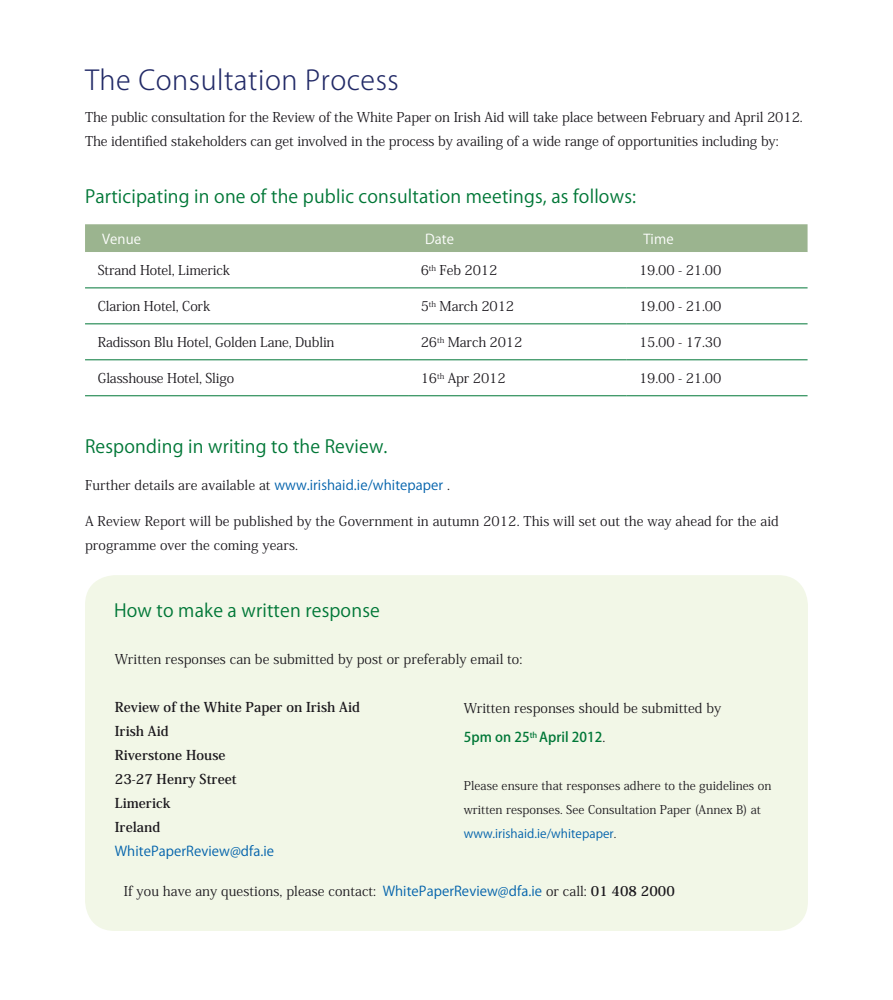
<style>
.page{position:relative;width:893px;height:1000px;background:#fff}
.page>*{position:absolute;margin:0;border:0;box-sizing:border-box;transform-origin:0 0}
.t1{font:300 27px "Koz Go Pro";letter-spacing:.02em;color:#222a67}
.t2{font:18px "Koz Go Pro";letter-spacing:.01em;color:#007737}
.t3{font:13.5px/24px "Koz Min Pro";letter-spacing:-.005em;color:#1a171c}
.t4{font:700 13.5px/24px "Koz Min Pro";letter-spacing:.005em;color:#1a171c}
.t5{font:13.5px "Koz Go Pro";letter-spacing:.005em;color:#0061ab}
.t6{font:500 13.5px "Koz Go Pro";letter-spacing:.005em;color:#007737}
.t7{font:13.5px "Koz Go Pro";letter-spacing:.01em;color:#fff}
.t8{font:12px/24px "Koz Min Pro";letter-spacing:.005em;color:#1a171c}
.t9{font:12px "Koz Go Pro";letter-spacing:.005em;color:#0061ab}
.s1{font-family:"Koz Go Pro";color:#0061ab}
.s2{font-family:"Koz Min Pro";font-weight:400;color:#1a171c}
.s3{font-family:"Koz Min Pro";color:#1a171c}
.s4{font-weight:700}
</style>
<div class="page">
<div style="left:85px;top:224px;width:722px;height:28px;background:#9bb48f"></div>
<svg style="left:85px;top:288px;width:722px;height:73px"></svg>
<hr style="left:85px;top:287px;width:323px;height:1px;background:#007737">
<hr style="left:408px;top:287px;width:218px;height:1px;background:#007737">
<hr style="left:626px;top:287px;width:181px;height:1px;background:#007737">
<hr style="left:85px;top:323px;width:323px;height:1px;background:#007737">
<hr style="left:408px;top:323px;width:218px;height:1px;background:#007737">
<hr style="left:626px;top:323px;width:181px;height:1px;background:#007737">
<hr style="left:85px;top:359px;width:323px;height:1px;background:#007737">
<hr style="left:408px;top:359px;width:218px;height:1px;background:#007737">
<hr style="left:626px;top:359px;width:181px;height:1px;background:#007737">
<hr style="left:85px;top:395px;width:323px;height:1px;background:#007737">
<hr style="left:408px;top:395px;width:218px;height:1px;background:#007737">
<hr style="left:626px;top:395px;width:181px;height:1px;background:#007737">
<div style="left:85px;top:575px;width:723px;height:355px;background:#f2f7e7;border-radius:30px"></div>
<h1 class="t1" style="left:85px;top:62px;width:315px">The Consultation Process</h1>
<p class="t3" style="left:85px;top:105px;width:719px">The public consultation for the Review of the White Paper on Irish Aid will take place between February and April 2012.<br>The identified stakeholders can get involved in the process by availing of a wide range of opportunities including by:</p>
<h2 class="t2" style="left:85px;top:185px;width:552px">Participating in one of the public consultation meetings, as follows:</h2>
<p class="t7" style="left:102px;top:230px;width:41px">Venue</p>
<p class="t7" style="left:425px;top:230px;width:31px">Date</p>
<p class="t7" style="left:643px;top:230px;width:32px">Time</p>
<p class="t3" style="left:98px;top:257px;width:134px">Strand Hotel, Limerick</p>
<p class="t3" style="left:421px;top:257px;width:78px">6<sup>th</sup> Feb 2012</p>
<p class="t3" style="left:639px;top:257px;width:84px">19.00 - 21.00</p>
<p class="t3" style="left:98px;top:293px;width:114px">Clarion Hotel, Cork</p>
<p class="t3" style="left:421px;top:293px;width:95px">5<sup>th</sup> March 2012</p>
<p class="t3" style="left:639px;top:293px;width:84px">19.00 - 21.00</p>
<p class="t3" style="left:98px;top:329px;width:238px">Radisson Blu Hotel, Golden Lane, Dublin</p>
<p class="t3" style="left:421px;top:329px;width:103px">26<sup>th</sup> March 2012</p>
<p class="t3" style="left:639px;top:329px;width:84px">15.00 - 17.30</p>
<p class="t3" style="left:98px;top:365px;width:138px">Glasshouse Hotel, Sligo</p>
<p class="t3" style="left:421px;top:365px;width:86px">16<sup>th</sup> Apr 2012</p>
<p class="t3" style="left:639px;top:365px;width:84px">19.00 - 21.00</p>
<h2 class="t2" style="left:85px;top:434px;width:304px">Responding in writing to the Review.</h2>
<p class="t3" style="left:85px;top:472px;width:367px">Further details are available at <span class="s1">www.irishaid.ie/whitepaper</span> .</p>
<p class="t3" style="left:85px;top:509px;width:695px">A Review Report will be published by the Government in autumn 2012. This will set out the way ahead for the aid programme over the coming years.</p>
<h2 class="t2" style="left:114px;top:598px;width:267px">How to make a written response</h2>
<p class="t3" style="left:115px;top:646px;width:409px">Written responses can be submitted by post or preferably email to:</p>
<p class="t4" style="left:115px;top:694px;width:247px">Review of the White Paper on Irish Aid<br>Irish Aid<br>Riverstone House<br>23-27 Henry Street<br>Limerick<br>Ireland</p>
<p class="t5" style="left:115px;top:842px;width:161px">WhitePaperReview@dfa.ie</p>
<p class="t3" style="left:464px;top:695px;width:259px">Written responses should be submitted by</p>
<p class="t6" style="left:464px;top:728px;width:143px">5pm on 25<sup>th</sup> April 2012<span class="s2">.</span></p>
<p class="t8" style="left:464px;top:772px;width:309px">Please ensure that responses adhere to the guidelines on written responses. See Consultation Paper (Annex B) at</p>
<p class="t9" style="left:464px;top:825px;width:154px">www.irishaid.ie/whitepaper<span class="s3">.</span></p>
<p class="t3" style="left:124px;top:877px;width:553px">If you have any questions, please contact: <span class="s1">WhitePaperReview@dfa.ie</span> or call: <span class="s4">01 408 2000</span></p>
</div>
